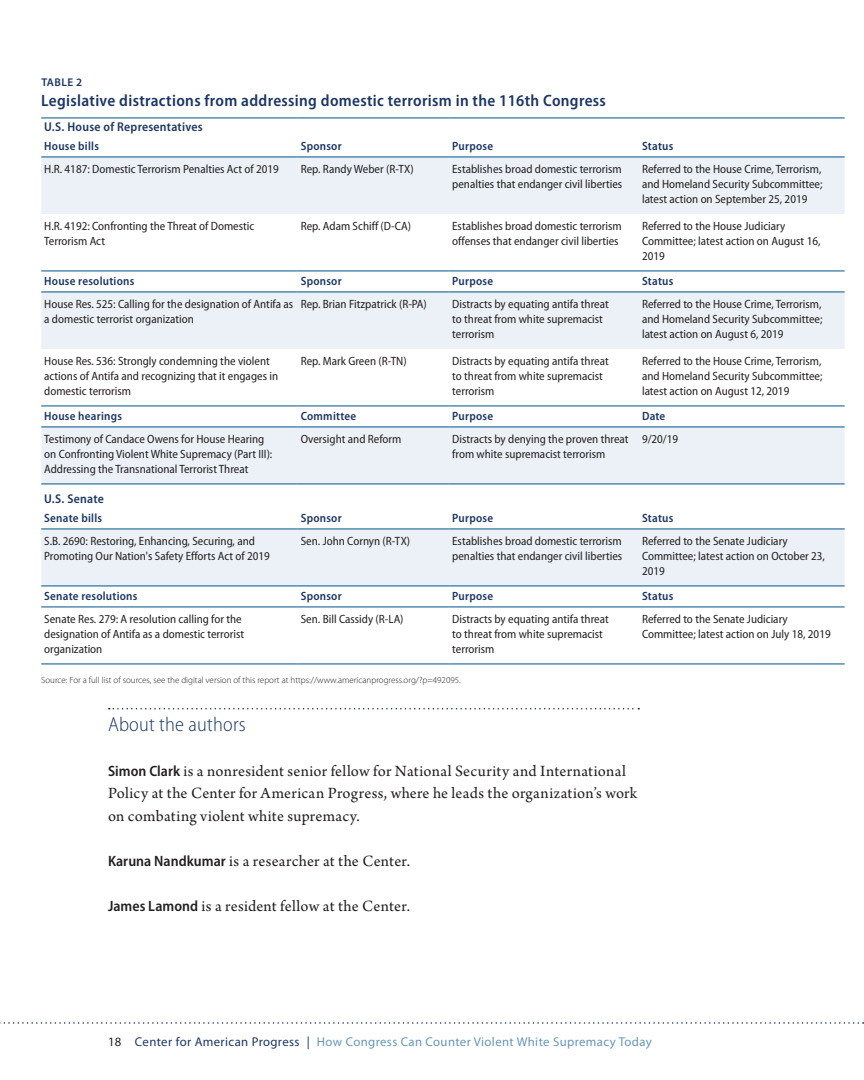
<style>
.page{position:relative;width:864px;height:1080px;background:#fff}
.page>*{position:absolute;margin:0;border:0;box-sizing:border-box;transform-origin:0 0}
.t1{font:300 semi-condensed 20.25px "Myriad Pro";letter-spacing:.01em;color:#1c3664}
.t2{font:16.5px/22.5px "Arno Pro";letter-spacing:.015em;color:#231f20}
.t3{font:600 semi-condensed 16.5px "Myriad Pro";letter-spacing:.02em;color:#1c3664}
.t4{font:12.75px "Myriad Pro";letter-spacing:.03em;color:#6697b8}
.t5{font:600 semi-condensed 12.75px "Myriad Pro";letter-spacing:.02em;color:#1c3664}
.t6{font:semi-condensed 12px/15px "Myriad Pro";color:#231f20}
.t7{font:600 semi-condensed 12px "Myriad Pro";letter-spacing:.02em;color:#1c3664}
.t8{font:600 11.25px "Myriad Pro";letter-spacing:.04em;color:#1c3664}
.t9{font:300 9px "Myriad Pro";color:#231f20}
.s1{font-family:"Myriad Pro";font-weight:600;font-stretch:semi-condensed;font-size:15px}
.s2{color:#231f20}
.s3{color:#1c3664}
</style>
<div class="page">
<svg style="left:0;top:1022px;width:864px;height:2px"></svg>
<div style="left:41px;top:158px;width:804px;height:56px;background:#ebf1f6"></div>
<svg style="left:41px;top:270px;width:804px;height:394px"></svg>
<hr style="left:41px;top:271px;width:257px;height:1px;background:#005288">
<hr style="left:298px;top:271px;width:151px;height:1px;background:#005288">
<hr style="left:449px;top:271px;width:190px;height:1px;background:#005288">
<hr style="left:639px;top:271px;width:206px;height:1px;background:#005288">
<hr style="left:41px;top:406px;width:257px;height:1px;background:#005288">
<hr style="left:298px;top:406px;width:151px;height:1px;background:#005288">
<hr style="left:449px;top:406px;width:190px;height:1px;background:#005288">
<hr style="left:639px;top:406px;width:206px;height:1px;background:#005288">
<hr style="left:41px;top:586px;width:257px;height:1px;background:#005288">
<hr style="left:298px;top:586px;width:151px;height:1px;background:#005288">
<hr style="left:449px;top:586px;width:190px;height:1px;background:#005288">
<hr style="left:639px;top:586px;width:206px;height:1px;background:#005288">
<hr style="left:41px;top:664px;width:257px;height:1px;background:#005288">
<hr style="left:298px;top:664px;width:151px;height:1px;background:#005288">
<hr style="left:449px;top:664px;width:190px;height:1px;background:#005288">
<hr style="left:639px;top:664px;width:206px;height:1px;background:#005288">
<hr style="left:41px;top:118px;width:257px;height:1px;background:#005288">
<hr style="left:298px;top:118px;width:151px;height:1px;background:#005288">
<hr style="left:449px;top:118px;width:190px;height:1px;background:#005288">
<hr style="left:639px;top:118px;width:206px;height:1px;background:#005288">
<hr style="left:41px;top:484px;width:257px;height:1px;background:#005288">
<hr style="left:298px;top:484px;width:151px;height:1px;background:#005288">
<hr style="left:449px;top:484px;width:190px;height:1px;background:#005288">
<hr style="left:639px;top:484px;width:206px;height:1px;background:#005288">
<hr style="left:41px;top:157px;width:257px;height:1px;background:#005288">
<hr style="left:298px;top:157px;width:151px;height:1px;background:#005288">
<hr style="left:449px;top:157px;width:190px;height:1px;background:#005288">
<hr style="left:639px;top:157px;width:206px;height:1px;background:#005288">
<hr style="left:41px;top:292px;width:257px;height:1px;background:#005288">
<hr style="left:298px;top:292px;width:151px;height:1px;background:#005288">
<hr style="left:449px;top:292px;width:190px;height:1px;background:#005288">
<hr style="left:639px;top:292px;width:206px;height:1px;background:#005288">
<hr style="left:41px;top:427px;width:257px;height:1px;background:#005288">
<hr style="left:298px;top:427px;width:151px;height:1px;background:#005288">
<hr style="left:449px;top:427px;width:190px;height:1px;background:#005288">
<hr style="left:639px;top:427px;width:206px;height:1px;background:#005288">
<hr style="left:41px;top:529px;width:257px;height:1px;background:#005288">
<hr style="left:298px;top:529px;width:151px;height:1px;background:#005288">
<hr style="left:449px;top:529px;width:190px;height:1px;background:#005288">
<hr style="left:639px;top:529px;width:206px;height:1px;background:#005288">
<hr style="left:41px;top:607px;width:257px;height:1px;background:#005288">
<hr style="left:298px;top:607px;width:151px;height:1px;background:#005288">
<hr style="left:449px;top:607px;width:190px;height:1px;background:#005288">
<hr style="left:639px;top:607px;width:206px;height:1px;background:#005288">
<svg style="left:109px;top:708px;width:530px;height:2px"></svg>
<p class="t8" style="left:41px;top:76px;width:42px">TABLE 2</p>
<h2 class="t3" style="left:41px;top:91px;width:566px">Legislative distractions from addressing domestic terrorism in the 116th Congress</h2>
<p class="t5" style="left:44px;top:120px;width:160px">U.S. House of Representatives</p>
<p class="t7" style="left:44px;top:140px;width:56px">House bills</p>
<p class="t7" style="left:301px;top:140px;width:42px">Sponsor</p>
<p class="t7" style="left:452px;top:140px;width:42px">Purpose</p>
<p class="t7" style="left:642px;top:140px;width:33px">Status</p>
<p class="t6" style="left:44px;top:162px;width:236px">H.R. 4187: Domestic Terrorism Penalties Act of 2019</p>
<p class="t6" style="left:301px;top:162px;width:114px">Rep. Randy Weber (R-TX)</p>
<p class="t6" style="left:452px;top:162px;width:172px">Establishes broad domestic terrorism penalties that endanger civil liberties</p>
<p class="t6" style="left:642px;top:162px;width:182px;text-align:justify">Referred to the House Crime, Terrorism, and Homeland Security Subcommittee; latest action on September 25, 2019</p>
<p class="t6" style="left:44px;top:219px;width:212px">H.R. 4192: Confronting the Threat of Domestic<br>Terrorism Act</p>
<p class="t6" style="left:301px;top:219px;width:112px">Rep. Adam Schiff (D-CA)</p>
<p class="t6" style="left:452px;top:219px;width:171px">Establishes broad domestic terrorism offenses that endanger civil liberties</p>
<p class="t6" style="left:642px;top:219px;width:180px">Referred to the House Judiciary<br>Committee; latest action on August 16,<br>2019</p>
<p class="t7" style="left:44px;top:275px;width:92px">House resolutions</p>
<p class="t7" style="left:301px;top:275px;width:42px">Sponsor</p>
<p class="t7" style="left:452px;top:275px;width:42px">Purpose</p>
<p class="t7" style="left:642px;top:275px;width:33px">Status</p>
<p class="t6" style="left:44px;top:297px;width:251px">House Res. 525: Calling for the designation of Antifa as a domestic terrorist organization</p>
<p class="t6" style="left:301px;top:297px;width:128px">Rep. Brian Fitzpatrick (R-PA)</p>
<p class="t6" style="left:452px;top:297px;width:158px">Distracts by equating antifa threat to threat from white supremacist terrorism</p>
<p class="t6" style="left:642px;top:297px;width:182px;text-align:justify">Referred to the House Crime, Terrorism, and Homeland Security Subcommittee; latest action on August 6, 2019</p>
<p class="t6" style="left:44px;top:354px;width:235px">House Res. 536: Strongly condemning the violent actions of Antifa and recognizing that it engages in domestic terrorism</p>
<p class="t6" style="left:301px;top:354px;width:108px">Rep. Mark Green (R-TN)</p>
<p class="t6" style="left:452px;top:354px;width:158px">Distracts by equating antifa threat to threat from white supremacist terrorism</p>
<p class="t6" style="left:642px;top:354px;width:182px;text-align:justify">Referred to the House Crime, Terrorism, and Homeland Security Subcommittee; latest action on August 12, 2019</p>
<p class="t7" style="left:44px;top:410px;width:79px">House hearings</p>
<p class="t7" style="left:301px;top:410px;width:57px">Committee</p>
<p class="t7" style="left:452px;top:410px;width:42px">Purpose</p>
<p class="t7" style="left:642px;top:410px;width:25px">Date</p>
<p class="t6" style="left:44px;top:432px;width:230px">Testimony of Candace Owens for House Hearing on Confronting Violent White Supremacy (Part III):<br>Addressing the Transnational Terrorist Threat</p>
<p class="t6" style="left:301px;top:432px;width:102px">Oversight and Reform</p>
<p class="t6" style="left:452px;top:432px;width:178px">Distracts by denying the proven threat from white supremacist terrorism</p>
<p class="t6" style="left:642px;top:432px;width:38px">9/20/19</p>
<p class="t5" style="left:44px;top:492px;width:61px">U.S. Senate</p>
<p class="t7" style="left:44px;top:512px;width:59px">Senate bills</p>
<p class="t7" style="left:301px;top:512px;width:42px">Sponsor</p>
<p class="t7" style="left:452px;top:512px;width:42px">Purpose</p>
<p class="t7" style="left:642px;top:512px;width:33px">Status</p>
<p class="t6" style="left:44px;top:534px;width:227px">S.B. 2690: Restoring, Enhancing, Securing, and<br>Promoting Our Nation's Safety Efforts Act of 2019</p>
<p class="t6" style="left:301px;top:534px;width:111px">Sen. John Cornyn (R-TX)</p>
<p class="t6" style="left:452px;top:534px;width:172px">Establishes broad domestic terrorism penalties that endanger civil liberties</p>
<p class="t6" style="left:642px;top:534px;width:185px">Referred to the Senate Judiciary<br>Committee; latest action on October 23,<br>2019</p>
<p class="t7" style="left:44px;top:590px;width:95px">Senate resolutions</p>
<p class="t7" style="left:301px;top:590px;width:42px">Sponsor</p>
<p class="t7" style="left:452px;top:590px;width:42px">Purpose</p>
<p class="t7" style="left:642px;top:590px;width:33px">Status</p>
<p class="t6" style="left:44px;top:612px;width:201px">Senate Res. 279: A resolution calling for the designation of Antifa as a domestic terrorist organization</p>
<p class="t6" style="left:301px;top:612px;width:104px">Sen. Bill Cassidy (R-LA)</p>
<p class="t6" style="left:452px;top:612px;width:158px">Distracts by equating antifa threat to threat from white supremacist terrorism</p>
<p class="t6" style="left:642px;top:612px;width:190px">Referred to the Senate Judiciary<br>Committee; latest action on July 18, 2019</p>
<p class="t9" style="left:41px;top:675px;width:421px">Source: For a full list of sources, see the digital version of this report at https://www.americanprogress.org/?p=492095.</p>
<h1 class="t1" style="left:108px;top:713px;width:139px">About the authors</h1>
<h2 class="t2" style="left:108px;top:760px;width:531px"><span class="s1">Simon Clark</span> is a nonresident senior fellow for National Security and International<br>Policy at the Center for American Progress, where he leads the organization’s work on combating violent white supremacy.</h2>
<h2 class="t2" style="left:108px;top:850px;width:304px"><span class="s1">Karuna Nandkumar</span> is a researcher at the Center.</h2>
<h2 class="t2" style="left:108px;top:895px;width:304px"><span class="s1">James Lamond</span> is a resident fellow at the Center.</h2>
<p class="t4" style="left:108px;top:1033px;width:546px"><span class="s2">18</span> <span class="s3">Center for American Progress |</span> How Congress Can Counter Violent White Supremacy Today</p>
</div>
